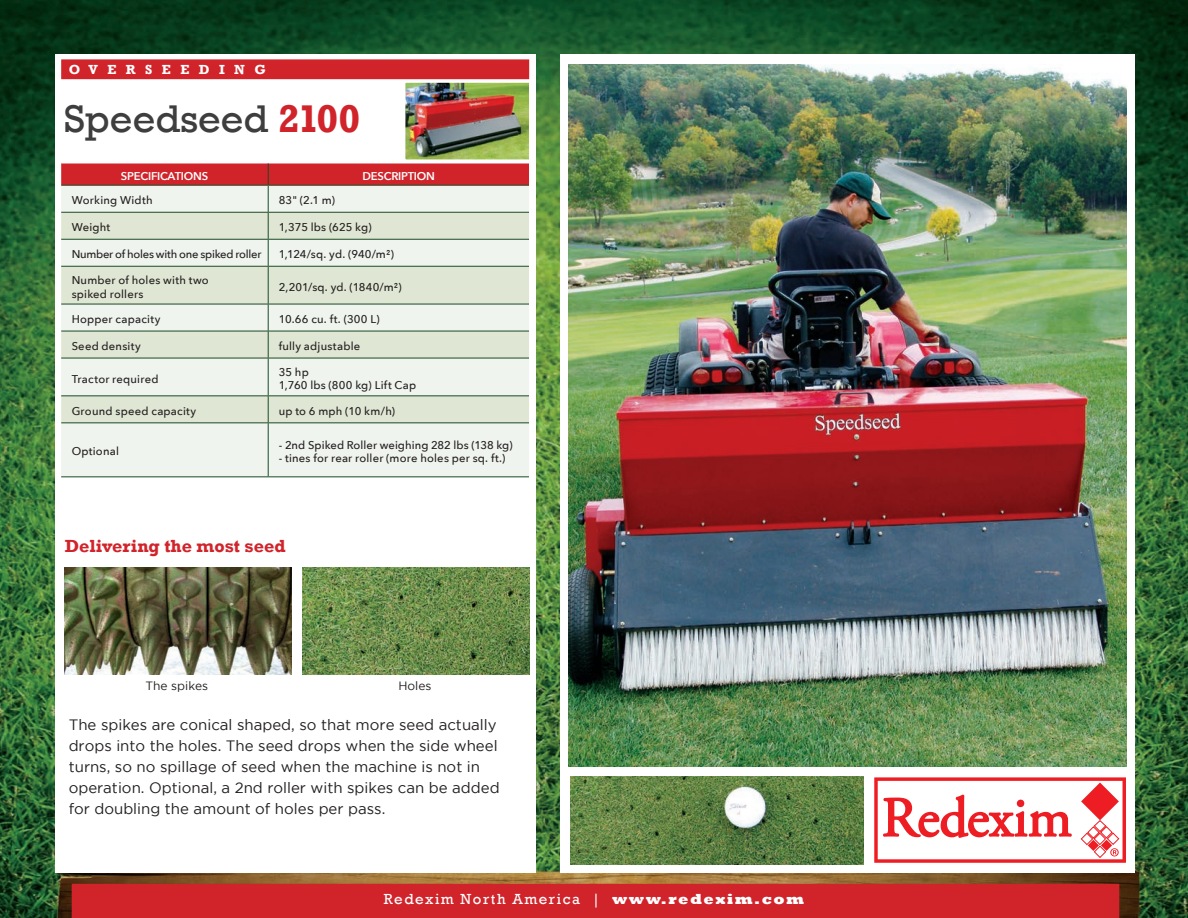
<style>
.page{position:relative;width:1188px;height:918px;background:#fff}
.page>*{position:absolute;margin:0;border:0;box-sizing:border-box;transform-origin:0 0}
.t1{font:39.6px "Rockwell";color:#3e3e3f}
.t2{font:700 18px "Rockwell";color:#d1232a}
.t3{font:15px/21px "Gotham";color:#231f20}
.t4{font:15px "Rockwell";letter-spacing:.1em;color:#fff}
.t5{font:700 13.5px "Rockwell";letter-spacing:.7em;color:#fff}
.t6{font:12px "Gotham";color:#231f20}
.t7{font:500 11.25px/13.5px "Avenir Next";letter-spacing:.02em;color:#231f20}
.t8{font:500 11.25px "Avenir Next";letter-spacing:-.02em;color:#231f20}
.t9{font:600 11.25px "Avenir Next";letter-spacing:-.02em;color:#fff}
.s1{font-weight:700;color:#d1232a}
.s2{font-weight:800}
</style>
<div class="page">
<img style="left:0;top:0;width:1188px;height:918px">
<div style="left:56px;top:54px;width:480px;height:819px;background:#fff"></div>
<div style="left:561px;top:54px;width:574px;height:819px;background:#fff"></div>
<svg style="left:874px;top:777px;width:252px;height:86px"></svg>
<div style="left:61px;top:59px;width:468px;height:20px;background:#d1232a;border:2px solid #d1232a"></div>
<div style="left:72px;top:884px;width:1047px;height:34px;background:#d1232a"></div>
<div style="left:61px;top:423px;width:468px;height:53px;background:#eff4ee"></div>
<svg style="left:61px;top:267px;width:468px;height:155px;background:#e3e9db"></svg>
<svg style="left:61px;top:163px;width:468px;height:103px;background:#dec0b8"></svg>
<hr style="left:61px;top:266px;width:207px;height:1px;background:#1b4a24">
<hr style="left:268px;top:266px;width:261px;height:1px;background:#1b4a24">
<hr style="left:268px;top:267px;width:1px;height:37px;background:#1b4a24">
<hr style="left:61px;top:304px;width:207px;height:1px;background:#1b4a24">
<hr style="left:268px;top:304px;width:261px;height:1px;background:#1b4a24">
<hr style="left:61px;top:331px;width:207px;height:1px;background:#1b4a24">
<hr style="left:268px;top:331px;width:261px;height:1px;background:#1b4a24">
<svg style="left:268px;top:304px;width:1px;height:54px"></svg>
<hr style="left:61px;top:358px;width:207px;height:1px;background:#1b4a24">
<hr style="left:268px;top:358px;width:261px;height:1px;background:#1b4a24">
<hr style="left:268px;top:358px;width:1px;height:37px;background:#1b4a24">
<hr style="left:61px;top:395px;width:207px;height:1px;background:#1b4a24">
<hr style="left:268px;top:395px;width:261px;height:1px;background:#1b4a24">
<svg style="left:268px;top:396px;width:1px;height:26px"></svg>
<hr style="left:61px;top:422px;width:207px;height:1px;background:#1b4a24">
<hr style="left:268px;top:422px;width:261px;height:1px;background:#1b4a24">
<hr style="left:268px;top:423px;width:1px;height:53px;background:#1b4a24">
<hr style="left:61px;top:476px;width:207px;height:1px;background:#1b4a24">
<hr style="left:268px;top:476px;width:261px;height:1px;background:#1b4a24">
<img style="left:407px;top:84px;width:121px;height:74px">
<div style="left:404px;top:81px;width:127px;height:80px;border:2px solid #fff"></div>
<img style="left:568px;top:64px;width:559px;height:703px">
<img style="left:65px;top:567px;width:226px;height:108px">
<img style="left:303px;top:567px;width:226px;height:108px">
<img style="left:570px;top:777px;width:294px;height:87px">
<p class="t5" style="left:69px;top:61px;width:199px">OVERSEEDING</p>
<p class="t1" style="left:64px;top:96px;width:298px">Speedseed <span class="s1">2100</span></p>
<p class="t9" style="left:121px;top:169px;width:89px">SPECIFICATIONS</p>
<p class="t9" style="left:363px;top:169px;width:74px">DESCRIPTION</p>
<p class="t7" style="left:72px;top:194px;width:82px">Working Width</p>
<p class="t7" style="left:279px;top:194px;width:58px">83" (2.1 m)</p>
<p class="t7" style="left:72px;top:221px;width:40px">Weight</p>
<p class="t7" style="left:279px;top:221px;width:95px">1,375 lbs (625 kg)</p>
<p class="t8" style="left:72px;top:248px;width:191px">Number of holes with one spiked roller</p>
<p class="t7" style="left:279px;top:248px;width:117px">1,124/sq. yd. (940/m²)</p>
<p class="t7" style="left:72px;top:273px;width:139px">Number of holes with two spiked rollers</p>
<p class="t7" style="left:279px;top:280px;width:125px">2,201/sq. yd. (1840/m²)</p>
<p class="t7" style="left:72px;top:312px;width:90px">Hopper capacity</p>
<p class="t7" style="left:279px;top:312px;width:103px">10.66 cu. ft. (300 L)</p>
<p class="t7" style="left:72px;top:339px;width:71px">Seed density</p>
<p class="t7" style="left:279px;top:339px;width:83px">fully adjustable</p>
<p class="t7" style="left:72px;top:372px;width:88px">Tractor required</p>
<p class="t7" style="left:279px;top:365px;width:32px">35 hp</p>
<p class="t7" style="left:279px;top:379px;width:139px">1,760 lbs (800 kg) Lift Cap</p>
<p class="t7" style="left:72px;top:404px;width:126px">Ground speed capacity</p>
<p class="t7" style="left:279px;top:404px;width:118px">up to 6 mph (10 km/h)</p>
<p class="t7" style="left:72px;top:445px;width:49px">Optional</p>
<p class="t7" style="left:279px;top:438px;width:235px">- 2nd Spiked Roller weighing 282 lbs (138 kg)</p>
<p class="t7" style="left:279px;top:452px;width:228px">- tines for rear roller (more holes per sq. ft.)</p>
<p class="t2" style="left:65px;top:535px;width:222px">Delivering the most seed</p>
<p class="t6" style="left:145px;top:679px;width:64px">The spikes</p>
<p class="t6" style="left:398px;top:679px;width:35px">Holes</p>
<p class="t3" style="left:69px;top:714px;width:433px">The spikes are conical shaped, so that more seed actually drops into the holes. The seed drops when the side wheel turns, so no spillage of seed when the machine is not in operation. Optional, a 2nd roller with spikes can be added for doubling the amount of holes per pass.</p>
<h3 class="t4" style="left:384px;top:891px;width:422px">Redexim North America | <span class="s2">www.redexim.com</span></h3>
</div>
